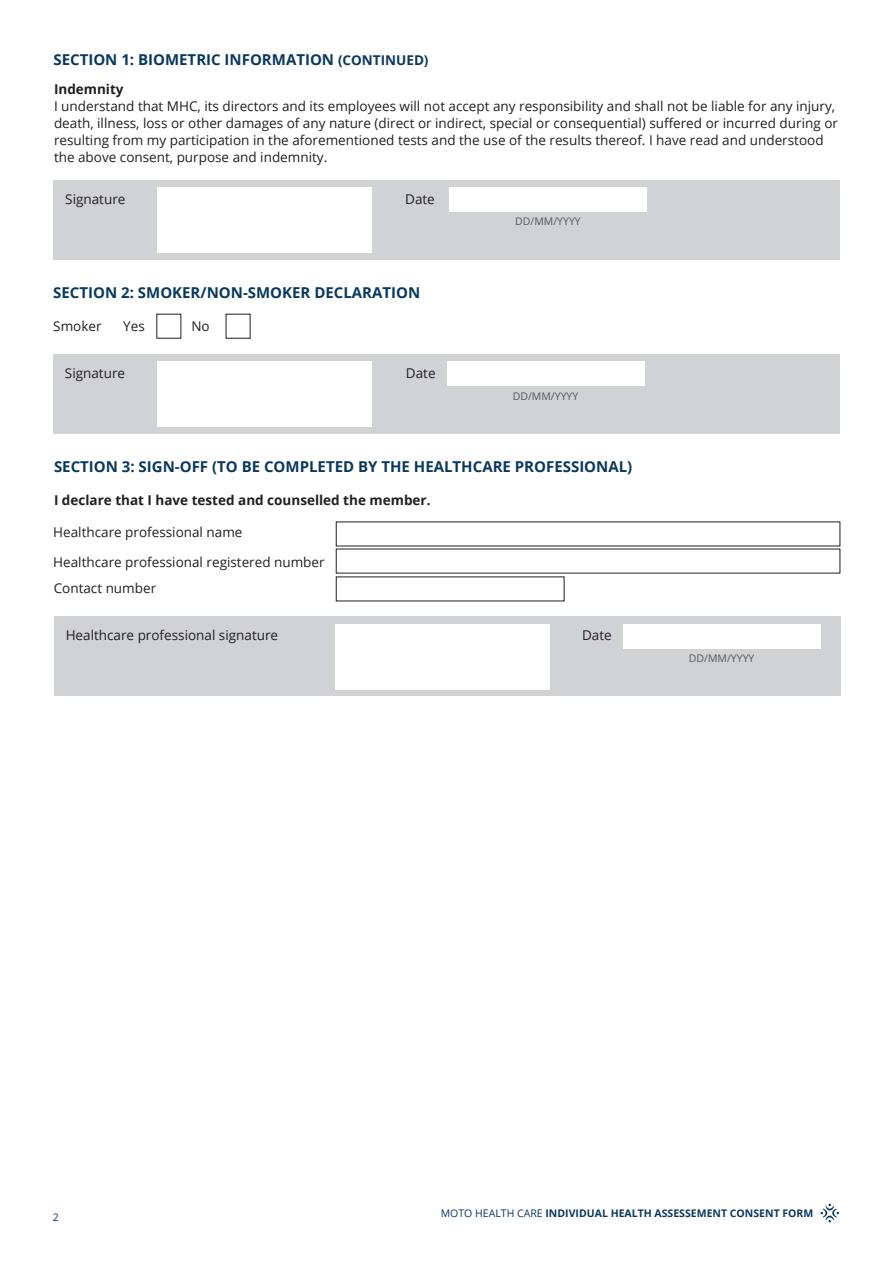
<style>
.page{position:relative;width:893px;height:1263px;background:#fff}
.page>*{position:absolute;margin:0;border:0;box-sizing:border-box;transform-origin:0 0}
.t1{font:700 15px "Open Sans";color:#0a395c}
.t2{font:13.5px/17px "Open Sans";color:#231f20}
.t3{font:700 13.5px "Open Sans";color:#231f20}
.t4{font:700 10.5px "Open Sans";color:#0a395c}
.t5{font:10.5px "Open Sans";color:#57585a}
.t6{font:10.5px "Open Sans";color:#0a395c}
.s1{font-size:13.5px}
.s2{font-weight:400}
</style>
<div class="page">
<svg style="left:821px;top:1204px;width:18px;height:18px"></svg>
<div style="left:54px;top:180px;width:786px;height:80px;background:#d1d2d4"></div>
<div style="left:53px;top:354px;width:786px;height:80px;background:#d1d2d4"></div>
<div style="left:54px;top:616px;width:786px;height:80px;background:#d1d2d4"></div>
<div style="left:158px;top:187px;width:214px;height:66px;background:#fff"></div>
<div style="left:157px;top:362px;width:215px;height:65px;background:#fff"></div>
<div style="left:336px;top:624px;width:214px;height:65px;background:#fff"></div>
<div style="left:449px;top:187px;width:198px;height:25px;background:#fff"></div>
<div style="left:447px;top:362px;width:197px;height:24px;background:#fff"></div>
<div style="left:623px;top:624px;width:198px;height:25px;background:#fff"></div>
<p class="t1" style="left:53px;top:49px;width:377px">SECTION 1: BIOMETRIC INFORMATION <span class="s1">(CONTINUED)</span></p>
<p class="t3" style="left:54px;top:80px;width:71px">Indemnity</p>
<p class="t2" style="left:54px;top:97px;width:785px">I understand that MHC, its directors and its employees will not accept any responsibility and shall not be liable for any injury, death, illness, loss or other damages of any nature (direct or indirect, special or consequential) suffered or incurred during or resulting from my participation in the aforementioned tests and the use of the results thereof. I have read and understood the above consent, purpose and indemnity.</p>
<p class="t2" style="left:65px;top:190px;width:62px">Signature</p>
<p class="t2" style="left:405px;top:190px;width:31px">Date</p>
<p class="t1" style="left:53px;top:282px;width:369px">SECTION 2: SMOKER/NON-SMOKER DECLARATION</p>
<p class="t2" style="left:53px;top:317px;width:50px">Smoker</p>
<p class="t2" style="left:123px;top:317px;width:23px">Yes</p>
<p class="t2" style="left:191px;top:317px;width:20px">No</p>
<p class="t2" style="left:65px;top:364px;width:62px">Signature</p>
<p class="t2" style="left:406px;top:364px;width:31px">Date</p>
<p class="t5" style="left:515px;top:214px;width:67px">DD/MM/YYYY</p>
<p class="t5" style="left:513px;top:389px;width:67px">DD/MM/YYYY</p>
<p class="t1" style="left:54px;top:456px;width:580px">SECTION 3: SIGN-OFF (TO BE COMPLETED BY THE HEALTHCARE PROFESSIONAL)</p>
<p class="t3" style="left:54px;top:490px;width:378px">I declare that I have tested and counselled the member.</p>
<p class="t2" style="left:53px;top:524px;width:191px">Healthcare professional name</p>
<p class="t2" style="left:53px;top:553px;width:273px">Healthcare professional registered number</p>
<p class="t2" style="left:54px;top:579px;width:104px">Contact number</p>
<p class="t2" style="left:66px;top:627px;width:214px">Healthcare professional signature</p>
<p class="t2" style="left:582px;top:627px;width:31px">Date</p>
<p class="t5" style="left:689px;top:651px;width:67px">DD/MM/YYYY</p>
<p class="t6" style="left:53px;top:1210px;width:8px">2</p>
<p class="t4" style="left:441px;top:1206px;width:374px"><span class="s2">MOTO HEALTH CARE</span> INDIVIDUAL HEALTH ASSESSEMENT CONSENT FORM</p>
</div>
